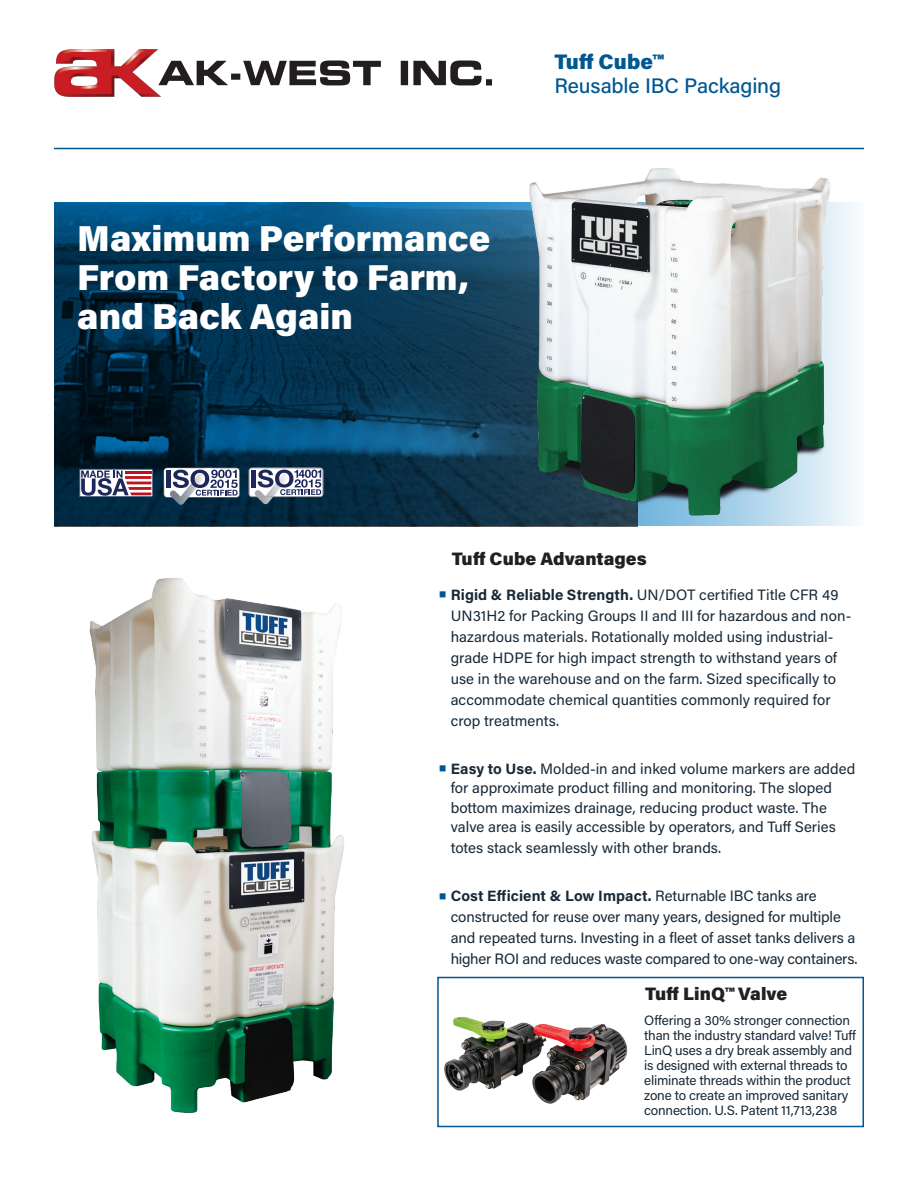
<style>
.page{position:relative;width:918px;height:1188px;background:#fff}
.page>*{position:absolute;margin:0;border:0;box-sizing:border-box;transform-origin:0 0}
.t1{font:900 36px/39px "Acumin Pro";color:#fff}
.t2{font:500 21px "Acumin Pro";letter-spacing:-.005em;color:#005792}
.t3{font:900 21px "Acumin Pro";letter-spacing:.005em;color:#005792}
.t4{font:900 18px "Acumin Pro";letter-spacing:.005em;color:#231f20}
.t5{font:15px/21px "Acumin Pro";color:#172938}
.t6{font:13.5px/15px "Acumin Pro";letter-spacing:-.015em;color:#172938}
.s1{font-size:30px;color:#005792}
.s2{font-weight:700}
</style>
<div class="page">
<hr style="left:54px;top:148px;width:810px;height:1px;background:#005792">
<svg style="left:55px;top:202px;width:800px;height:324px;background:#093a59"></svg>
<svg style="left:164px;top:468px;width:76px;height:37px"></svg>
<svg style="left:249px;top:468px;width:74px;height:36px"></svg>
<hr style="left:258px;top:468px;width:56px;height:1px;background:#a8a9ad">
<svg style="left:82px;top:471px;width:69px;height:24px"></svg>
<img style="left:508px;top:168px;width:344px;height:359px">
<img style="left:89px;top:578px;width:255px;height:535px">
<div style="left:437px;top:977px;width:427px;height:150px;border:2px solid #005792"></div>
<img style="left:444px;top:1016px;width:184px;height:88px">
<img style="left:55px;top:49px;width:437px;height:47px">
<h1 class="t1" style="left:77px;top:217px;width:415px">Maximum Performance<br>From Factory to Farm, and Back Again</h1>
<h2 class="t3" style="left:554px;top:47px;width:111px">Tuff Cube™</h2>
<h2 class="t2" style="left:554px;top:72px;width:228px">Reusable IBC Packaging</h2>
<p class="t4" style="left:452px;top:546px;width:197px">Tuff Cube Advantages</p>
<p class="t5" style="left:451px;top:584px;width:402px;text-indent:-14px"><span class="s1">•</span><span class="s2">Rigid &amp; Reliable Strength.</span> UN/DOT certified Title CFR 49<br>UN31H2 for Packing Groups II and III for hazardous and non&shy;hazardous materials. Rotationally molded using industrial&shy;grade HDPE for high impact strength to withstand years of use in the warehouse and on the farm. Sized specifically to accommodate chemical quantities commonly required for crop treatments.</p>
<p class="t5" style="left:451px;top:758px;width:406px;line-height:19.5px;text-indent:-14px"><span class="s1">•</span><span class="s2">Easy to Use.</span> Molded-in and inked volume markers are added for approximate product filling and monitoring. The sloped bottom maximizes drainage, reducing product waste. The valve area is easily accessible by operators, and Tuff Series</p>
<p class="t5" style="left:451px;top:837px;width:272px">totes stack seamlessly with other brands.</p>
<p class="t5" style="left:451px;top:885px;width:408px;text-indent:-13px"><span class="s1">•</span> <span class="s2">Cost Efficient &amp; Low Impact.</span> Returnable IBC tanks are constructed for reuse over many years, designed for multiple and repeated turns. Investing in a fleet of asset tanks delivers a higher ROI and reduces waste compared to one-way containers.</p>
<p class="t4" style="left:645px;top:981px;width:144px">Tuff LinQ™ Valve</p>
<p class="t6" style="left:644px;top:1013px;width:213px">Offering a 30% stronger connection than the industry standard valve! Tuff LinQ uses a dry break assembly and is designed with external threads to eliminate threads within the product zone to create an improved sanitary connection. U.S. Patent 11,713,238</p>
</div>
